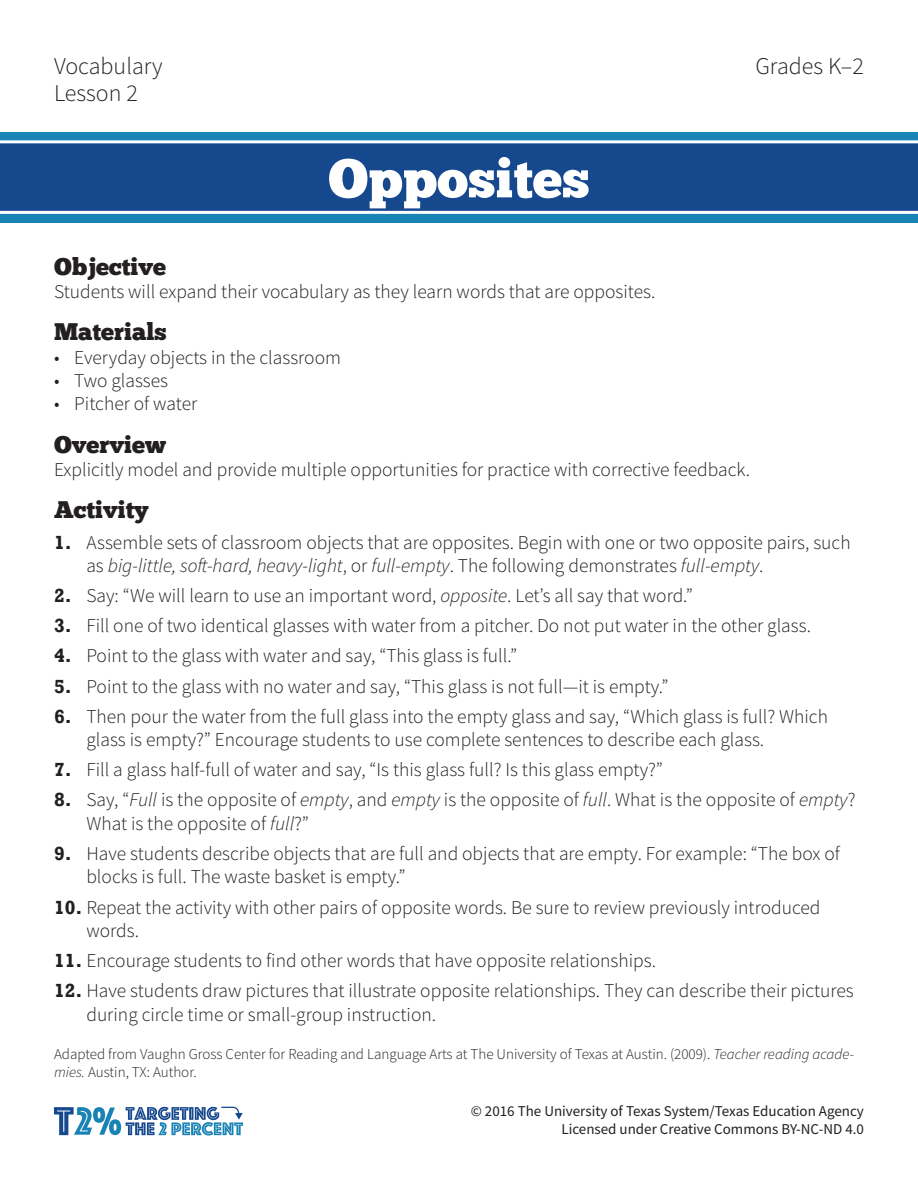
<style>
.page{position:relative;width:918px;height:1188px;background:#fff}
.page>*{position:absolute;margin:0;border:0;box-sizing:border-box;transform-origin:0 0}
.t1{font:54px "Chunk Five";color:#fff}
.t2{font:24px "Chunk Five";color:#231f20}
.t3{font:300 24px "Source Sans Pro";color:#231f20}
.Normal_Shrunk{font:300 19.5px/23.4px "Source Sans Pro";color:#231f20}
.Reference{font:300 15px/18px "Source Sans Pro";color:#231f20}
.t4{font:15px/18px "Source Sans Pro";color:#231f20;text-align:right}
.s1{font-family:"Rockwell";font-weight:700}
.s2{font-style:italic}
</style>
<div class="page">
<svg style="left:54px;top:1106px;width:189px;height:29px"></svg>
<div style="left:0;top:132px;width:918px;height:90px;background:#1a83b5"></div>
<svg style="left:0;top:140px;width:918px;height:74px;background:#285797"></svg>
<p class="t3" style="left:54px;top:51px;width:110px">Vocabulary</p>
<p class="t3" style="left:755px;top:51px;width:110px">Grades K–2</p>
<p class="t3" style="left:54px;top:78px;width:85px">Lesson 2</p>
<p class="t1" style="left:328px;top:153px;width:263px">Opposites</p>
<h2 class="t2" style="left:54px;top:255px;width:114px">Objective</h2>
<p class="Normal_Shrunk" style="left:54px;top:280px;width:603px">Students will expand their vocabulary as they learn words that are opposites.</p>
<h2 class="t2" style="left:54px;top:321px;width:114px">Materials</h2>
<p class="Normal_Shrunk" style="left:54px;top:345px;width:288px">• Everyday objects in the classroom</p>
<p class="Normal_Shrunk" style="left:54px;top:369px;width:116px">• Two glasses</p>
<p class="Normal_Shrunk" style="left:54px;top:392px;width:145px">• Pitcher of water</p>
<h2 class="t2" style="left:54px;top:433px;width:113px">Overview</h2>
<p class="Normal_Shrunk" style="left:54px;top:458px;width:698px">Explicitly model and provide multiple opportunities for practice with corrective feedback.</p>
<h2 class="t2" style="left:54px;top:499px;width:96px">Activity</h2>
<p class="Normal_Shrunk" style="left:86px;top:530px;width:766px;text-indent:-32px"><span class="s1">1.</span> Assemble sets of classroom objects that are opposites. Begin with one or two opposite pairs, such as <span class="s2">big-little, soft-hard, heavy-light</span>, or <span class="s2">full-empty</span>. The following demonstrates <span class="s2">full-empty</span>.</p>
<p class="Normal_Shrunk" style="left:54px;top:584px;width:641px"><span class="s1">2.</span> Say: “We will learn to use an important word, <span class="s2">opposite</span>. Let’s all say that word.”</p>
<p class="Normal_Shrunk" style="left:54px;top:614px;width:758px"><span class="s1">3.</span> Fill one of two identical glasses with water from a pitcher. Do not put water in the other glass.</p>
<p class="Normal_Shrunk" style="left:54px;top:644px;width:465px"><span class="s1">4.</span> Point to the glass with water and say, “This glass is full.”</p>
<p class="Normal_Shrunk" style="left:54px;top:674px;width:616px"><span class="s1">5.</span> Point to the glass with no water and say, “This glass is not full—it is empty.”</p>
<p class="Normal_Shrunk" style="left:86px;top:705px;width:743px;text-indent:-32px"><span class="s1">6.</span> Then pour the water from the full glass into the empty glass and say, “Which glass is full? Which glass is empty?” Encourage students to use complete sentences to describe each glass.</p>
<p class="Normal_Shrunk" style="left:54px;top:758px;width:610px"><span class="s1">7.</span> Fill a glass half-full of water and say, “Is this glass full? Is this glass empty?”</p>
<p class="Normal_Shrunk" style="left:86px;top:788px;width:771px;text-indent:-32px"><span class="s1">8.</span> Say, “<span class="s2">Full</span> is the opposite of <span class="s2">empty</span>, and <span class="s2">empty</span> is the opposite of <span class="s2">full</span>. What is the opposite of <span class="s2">empty</span>?<br>What is the opposite of <span class="s2">full</span>?”</p>
<p class="Normal_Shrunk" style="left:86px;top:842px;width:755px;text-indent:-32px"><span class="s1">9.</span> Have students describe objects that are full and objects that are empty. For example: “The box of blocks is full. The waste basket is empty.”</p>
<p class="Normal_Shrunk" style="left:86px;top:895px;width:736px;text-indent:-32px"><span class="s1">10.</span> Repeat the activity with other pairs of opposite words. Be sure to review previously introduced words.</p>
<p class="Normal_Shrunk" style="left:54px;top:949px;width:604px"><span class="s1">11.</span> Encourage students to find other words that have opposite relationships.</p>
<p class="Normal_Shrunk" style="left:86px;top:979px;width:769px;text-indent:-32px"><span class="s1">12.</span> Have students draw pictures that illustrate opposite relationships. They can describe their pictures during circle time or small-group instruction.</p>
<p class="Reference" style="left:54px;top:1045px;width:802px">Adapted from Vaughn Gross Center for Reading and Language Arts at The University of Texas at Austin. (2009). <span class="s2">Teacher reading acade&shy;mies.</span> Austin, TX: Author.</p>
<p class="t4" style="left:471px;top:1102px;width:395px">© 2016 The University of Texas System/Texas Education Agency<br>Licensed under Creative Commons BY-NC-ND 4.0</p>
</div>
